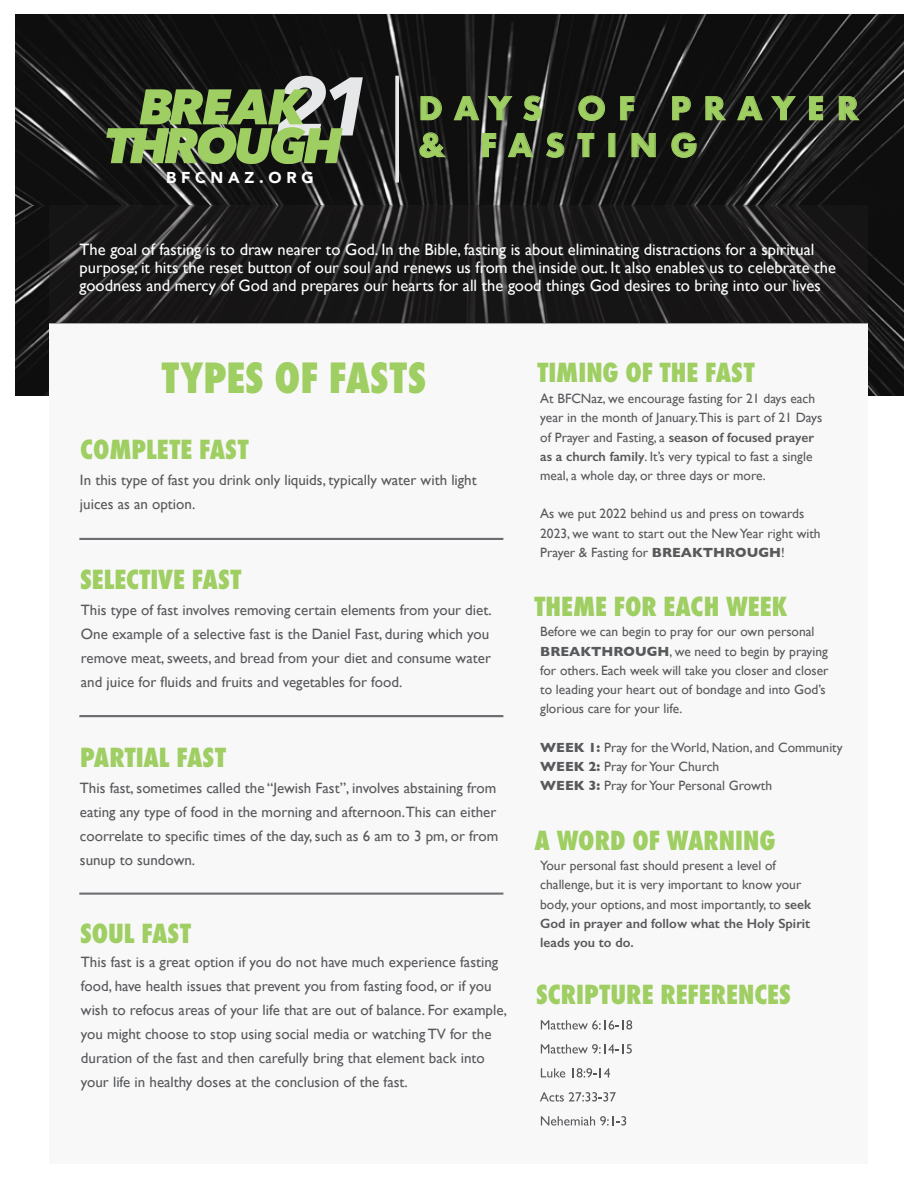
<style>
.page{position:relative;width:918px;height:1188px;background:#fff}
.page>*{position:absolute;margin:0;border:0;box-sizing:border-box;transform-origin:0 0}
.t1{font:italic 700 82.2px "Avenir Next";color:#e6e7e8}
.t2{font:800 45.75px "Futura PT Cond";color:#9fce62}
.t3{font:700 30.75px "Futura";letter-spacing:.4em;color:#9fce62}
.t4{font:800 28.95px "Futura PT Cond";color:#9fce62}
.t5{font:16.5px/18px "Gill Sans";color:#fff}
.t6{font:900 15.75px "Avenir";letter-spacing:.3em;color:#fff}
.t7{font:15px/24px "Gill Sans";color:#58595b}
.t8{font:13.5px/19.2px "Gill Sans";color:#58595b}
.s1{font-weight:600}
.s2{font-weight:700}
</style>
<div class="page">
<img style="left:15px;top:14px;width:888px;height:382px">
<div style="left:50px;top:324px;width:818px;height:840px;background:#f8f8f9"></div>
<div style="left:79px;top:538px;width:424px;height:2px;border:2px solid #6d6e71"></div>
<div style="left:79px;top:715px;width:424px;height:2px;border:2px solid #6d6e71"></div>
<div style="left:79px;top:893px;width:424px;height:2px;border:2px solid #6d6e71"></div>
<svg style="left:541px;top:1020px;width:91px;height:10px"></svg>
<svg style="left:541px;top:1044px;width:91px;height:10px"></svg>
<svg style="left:541px;top:1068px;width:24px;height:10px"></svg>
<svg style="left:572px;top:1068px;width:38px;height:10px"></svg>
<svg style="left:540px;top:1092px;width:76px;height:10px"></svg>
<svg style="left:541px;top:1116px;width:85px;height:10px"></svg>
<svg style="left:50px;top:205px;width:818px;height:119px;fill:#161515"></svg>
<svg style="left:420px;top:96px;width:22px;height:25px"></svg>
<svg style="left:453px;top:96px;width:27px;height:25px"></svg>
<svg style="left:487px;top:96px;width:26px;height:25px"></svg>
<svg style="left:523px;top:95px;width:19px;height:26px"></svg>
<svg style="left:578px;top:95px;width:27px;height:26px"></svg>
<svg style="left:620px;top:96px;width:15px;height:25px"></svg>
<svg style="left:672px;top:96px;width:19px;height:25px"></svg>
<svg style="left:705px;top:96px;width:22px;height:25px"></svg>
<svg style="left:737px;top:96px;width:26px;height:25px"></svg>
<svg style="left:771px;top:96px;width:25px;height:25px"></svg>
<svg style="left:809px;top:96px;width:14px;height:25px"></svg>
<svg style="left:839px;top:96px;width:21px;height:25px"></svg>
<svg style="left:419px;top:132px;width:28px;height:26px"></svg>
<svg style="left:482px;top:133px;width:15px;height:24px"></svg>
<svg style="left:507px;top:133px;width:27px;height:25px"></svg>
<svg style="left:546px;top:132px;width:19px;height:26px"></svg>
<svg style="left:577px;top:133px;width:18px;height:24px"></svg>
<svg style="left:631px;top:133px;width:25px;height:24px"></svg>
<svg style="left:671px;top:132px;width:26px;height:26px"></svg>
<svg style="left:395px;top:76px;width:4px;height:107px"></svg>
<svg style="left:106px;top:89px;width:237px;height:75px"></svg>
<h1 class="t1" style="left:276px;top:36px;width:99px">21</h1>
<p class="t6" style="left:166px;top:164px;width:149px">BFCNAZ.ORG</p>
<h3 class="t3" style="left:419px;top:86px;width:442px">DAYS OF PRAYER</h3>
<h3 class="t3" style="left:419px;top:123px;width:280px">&amp; FASTING</h3>
<p class="t5" style="left:80px;top:241px;width:758px">The goal of fasting is to draw nearer to God. In the Bible, fasting is about eliminating distractions for a spiritual purpose; it hits the reset button of our soul and renews us from the inside out. It also enables us to celebrate the goodness and mercy of God and prepares our hearts for all the good things God desires to bring into our lives</p>
<h2 class="t2" style="left:162px;top:351px;width:266px">TYPES OF FASTS</h2>
<h3 class="t4" style="left:80px;top:432px;width:170px">COMPLETE FAST</h3>
<p class="t7" style="left:80px;top:468px;width:398px">In this type of fast you drink only liquids, typically water with light juices as an option.</p>
<h3 class="t4" style="left:80px;top:562px;width:163px">SELECTIVE FAST</h3>
<p class="t7" style="left:81px;top:598px;width:412px">This type of fast involves removing certain elements from your diet.<br>One example of a selective fast is the Daniel Fast, during which you remove meat, sweets, and bread from your diet and consume water and juice for fluids and fruits and vegetables for food.</p>
<h3 class="t4" style="left:80px;top:740px;width:147px">PARTIAL FAST</h3>
<p class="t7" style="left:80px;top:776px;width:420px">This fast, sometimes called the “Jewish Fast”, involves abstaining from eating any type of food in the morning and afternoon.This can either coorrelate to specific times of the day, such as 6 am to 3 pm, or from sunup to sundown.</p>
<h3 class="t4" style="left:80px;top:916px;width:112px">SOUL FAST</h3>
<p class="t7" style="left:81px;top:949px;width:428px">This fast is a great option if you do not have much experience fasting food, have health issues that prevent you from fasting food, or if you wish to refocus areas of your life that are out of balance. For example, you might choose to stop using social media or watching TV for the duration of the fast and then carefully bring that element back into your life in healthy doses at the conclusion of the fast.</p>
<h3 class="t4" style="left:537px;top:356px;width:219px">TIMING OF THE FAST</h3>
<p class="t8" style="left:540px;top:389px;width:283px">At BFCNaz, we encourage fasting for 21 days each year in the month of January.This is part of 21 Days of Prayer and Fasting, a <span class="s1">season of focused prayer as a church family</span>. It’s very typical to fast a single meal, a whole day, or three days or more.</p>
<p class="t8" style="left:540px;top:504px;width:282px">As we put 2022 behind us and press on towards<br>2023, we want to start out the New Year right with<br>Prayer &amp; Fasting for <span class="s2">BREAKTHROUGH</span>!</p>
<h3 class="t4" style="left:535px;top:589px;width:254px">THEME FOR EACH WEEK</h3>
<p class="t8" style="left:540px;top:622px;width:290px">Before we can begin to pray for our own personal <span class="s2">BREAKTHROUGH</span>, we need to begin by praying for others. Each week will take you closer and closer to leading your heart out of bondage and into God’s glorious care for your life.</p>
<p class="t8" style="left:540px;top:737px;width:304px"><span class="s2">WEEK 1:</span> Pray for the World, Nation, and Community<br><span class="s2">WEEK 2:</span> Pray for Your Church<br><span class="s2">WEEK 3:</span> Pray for Your Personal Growth</p>
<h3 class="t4" style="left:535px;top:823px;width:242px">A WORD OF WARNING</h3>
<p class="t8" style="left:540px;top:856px;width:272px">Your personal fast should present a level of challenge, but it is very important to know your body, your options, and most importantly, to <span class="s1">seek God in prayer and follow what the Holy Spirit leads you to do.</span></p>
<h3 class="t4" style="left:536px;top:977px;width:256px">SCRIPTURE REFERENCES</h3>
</div>
